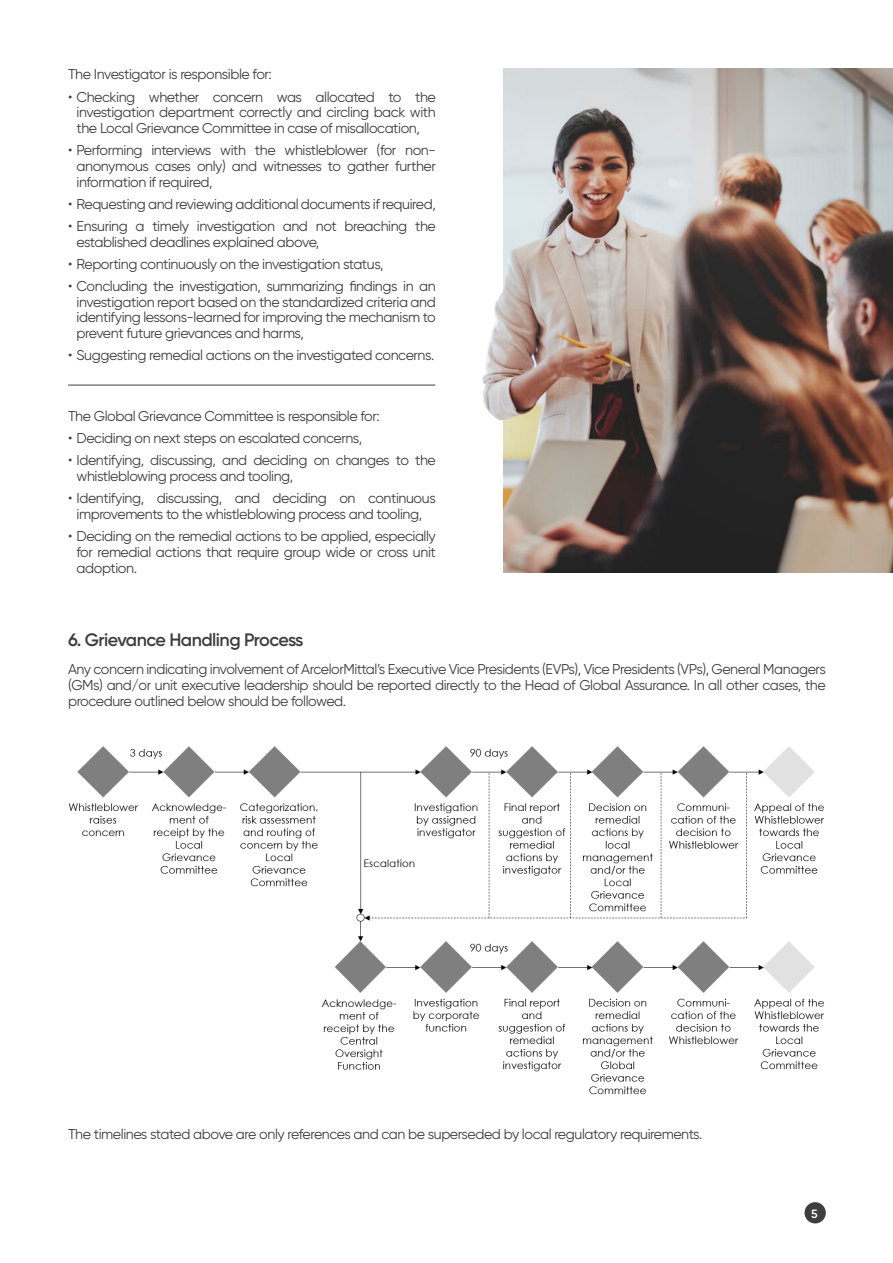
<style>
.page{position:relative;width:893px;height:1263px;background:#fff}
.page>*{position:absolute;margin:0;border:0;box-sizing:border-box;transform-origin:0 0}
.t1{font:600 18px "Gilroy";letter-spacing:-.03em;color:#3e3e3f}
.t2{font:14.25px/15.8px "Gilroy";letter-spacing:-.03em;color:#3e3e3f;text-align:justify}
.t3{font:600 12px "Gilroy";color:#fff}
</style>
<div class="page">
<div style="left:804px;top:1202px;width:22px;height:21px;background:#3e3e3f;border-radius:50%"></div>
<hr style="left:68px;top:385px;width:367px;height:1px;background:#3e3e3f">
<img style="left:68px;top:746px;width:756px;height:349px">
<img style="left:503px;top:68px;width:390px;height:505px">
<img style="left:482px;top:264px;width:55px;height:156px">
<p class="t2" style="left:68px;top:66px;width:205px">The Investigator is responsible for:</p>
<p class="t2" style="left:68px;top:89px;width:369px;text-align:center">• Checking whether concern was allocated to the investigation department correctly and circling back with the Local Grievance Committee in case of misallocation,</p>
<p class="t2" style="left:77px;top:142px;width:361px;text-indent:-9px">• Performing interviews with the whistleblower (for non&shy;anonymous cases only) and witnesses to gather further information if required,</p>
<p class="t2" style="left:68px;top:196px;width:369px">• Requesting and reviewing additional documents if required,</p>
<p class="t2" style="left:77px;top:218px;width:361px;text-indent:-9px">• Ensuring a timely investigation and not breaching the established deadlines explained above,</p>
<p class="t2" style="left:68px;top:256px;width:317px">• Reporting continuously on the investigation status,</p>
<p class="t2" style="left:77px;top:278px;width:361px;text-indent:-9px">• Concluding the investigation, summarizing findings in an investigation report based on the standardized criteria and identifying lessons-learned for improving the mechanism to prevent future grievances and harms,</p>
<p class="t2" style="left:68px;top:347px;width:368px">• Suggesting remedial actions on the investigated concerns.</p>
<p class="t2" style="left:68px;top:408px;width:313px">The Global Grievance Committee is responsible for:</p>
<p class="t2" style="left:68px;top:430px;width:296px">• Deciding on next steps on escalated concerns,</p>
<p class="t2" style="left:77px;top:452px;width:361px;text-indent:-9px">• Identifying, discussing, and deciding on changes to the whistleblowing process and tooling,</p>
<p class="t2" style="left:68px;top:490px;width:369px;text-align:center">• Identifying, discussing, and deciding on continuous improvements to the whistleblowing process and tooling,</p>
<p class="t2" style="left:77px;top:528px;width:361px;text-indent:-9px">• Deciding on the remedial actions to be applied, especially for remedial actions that require group wide or cross unit adoption.</p>
<p class="t1" style="left:68px;top:628px;width:237px">6. Grievance Handling Process</p>
<p class="t2" style="left:68px;top:661px;width:759px">Any concern indicating involvement of ArcelorMittal’s Executive Vice Presidents (EVPs), Vice Presidents (VPs), General Managers (GMs) and/or unit executive leadership should be reported directly to the Head of Global Assurance. In all other cases, the procedure outlined below should be followed.</p>
<p class="t2" style="left:68px;top:1126px;width:636px">The timelines stated above are only references and can be superseded by local regulatory requirements.</p>
<p class="t3" style="left:811px;top:1206px;width:8px">5</p>
</div>
